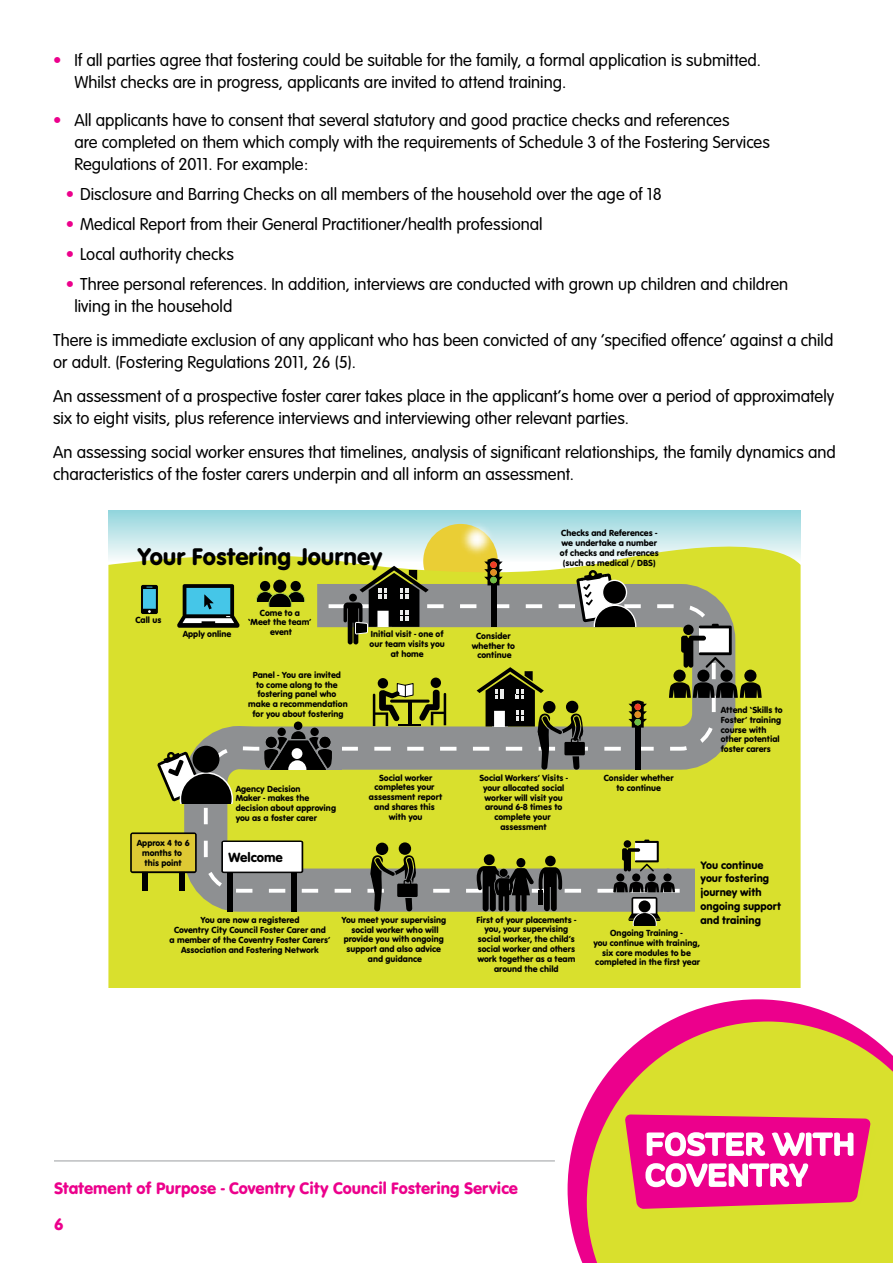
<style>
.page{position:relative;width:893px;height:1263px;background:#fff}
.page>*{position:absolute;margin:0;border:0;box-sizing:border-box;transform-origin:0 0}
.t1{font:28.65px "St Ryde";letter-spacing:.02em;color:#fff;scale:1.06 1}
.t2{font:25.05px "VAG Rundschrift D";color:#000}
.t3{font:300 18px/21.6px "VAG Rundschrift D";color:#000}
.t4{font:17.25px "VAG Rundschrift D";color:#ec008c}
.t5{font:13.8px "VAG Rundschrift D";color:#000}
.t6{font:11.4px/13.8px "VAG Rundschrift D";color:#000}
.t7{font:9.15px/9.8px "VAG Rundschrift D";color:#000;text-align:center}
.s1{color:#ec008c}
</style>
<div class="page">
<svg style="left:568px;top:999px;width:278px;height:264px"></svg>
<svg style="left:587px;top:1021px;width:306px;height:242px;background:#dec747"></svg>
<svg style="left:625px;top:1111px;width:250px;height:98px;background:#e8227d"></svg>
<hr style="left:54px;top:1160px;width:501px;height:2px;background:#bcbec0">
<div style="left:109px;top:510px;width:692px;height:71px;background:linear-gradient(to right,#a1dbe1,#a1dbe1)"></div>
<img style="left:447px;top:510px;width:61px;height:15px">
<svg style="left:108px;top:525px;width:693px;height:462px;background:#d7e256"></svg>
<svg style="left:163px;top:562px;width:594px;height:371px;background:#c9ce46"></svg>
<div style="left:667px;top:869px;width:31px;height:43px;background:#8e9092"></div>
<svg style="left:202px;top:602px;width:516px;height:293px;background:#c6cb49"></svg>
<svg style="left:576px;top:570px;width:61px;height:58px"></svg>
<div style="left:603px;top:580px;width:23px;height:24px;background:#000;border-radius:50%"></div>
<div style="left:602px;top:580px;width:25px;height:25px;border:1px solid #fff;border-radius:50%"></div>
<svg style="left:344px;top:566px;width:85px;height:78px;background:#707238"></svg>
<svg style="left:484px;top:558px;width:19px;height:31px"></svg>
<div style="left:490px;top:577px;width:7px;height:6px;background:#6ebe46;border-radius:50%"></div>
<div style="left:490px;top:561px;width:7px;height:7px;background:#ef3c28;border-radius:50%"></div>
<div style="left:490px;top:569px;width:7px;height:7px;background:#e28d24;border-radius:50%"></div>
<div style="left:491px;top:585px;width:5px;height:42px;background:#000"></div>
<svg style="left:628px;top:700px;width:19px;height:32px"></svg>
<div style="left:634px;top:719px;width:7px;height:6px;background:#6ebe46;border-radius:50%"></div>
<div style="left:634px;top:704px;width:7px;height:6px;background:#ef3c28;border-radius:50%"></div>
<div style="left:634px;top:711px;width:7px;height:7px;background:#e28d24;border-radius:50%"></div>
<div style="left:635px;top:727px;width:5px;height:42px;background:#000"></div>
<svg style="left:477px;top:667px;width:108px;height:104px;background:#7e8148"></svg>
<div style="left:399px;top:842px;width:12px;height:13px;background:#000;border-radius:50%"></div>
<div style="left:376px;top:843px;width:12px;height:12px;background:#000;border-radius:50%"></div>
<svg style="left:368px;top:853px;width:50px;height:59px;background:#656848"></svg>
<div style="left:431px;top:677px;width:10px;height:11px;background:#000;border-radius:50%"></div>
<div style="left:378px;top:678px;width:10px;height:10px;background:#000;border-radius:50%"></div>
<svg style="left:373px;top:682px;width:73px;height:44px;background:#8f9327"></svg>
<hr style="left:390px;top:700px;width:40px;height:3px;background:#000;border-radius:2px">
<hr style="left:408px;top:701px;width:3px;height:24px;background:#000">
<hr style="left:399px;top:724px;width:22px;height:2px;background:#000">
<svg style="left:157px;top:751px;width:76px;height:52px"></svg>
<div style="left:193px;top:746px;width:26px;height:27px;background:#000;border-radius:50%"></div>
<div style="left:260px;top:733px;width:81px;height:37px;background:#8e9092"></div>
<div style="left:294px;top:721px;width:8px;height:9px;background:#000;border-radius:50%"></div>
<div style="left:277px;top:728px;width:9px;height:8px;background:#000;border-radius:50%"></div>
<div style="left:310px;top:728px;width:9px;height:8px;background:#000;border-radius:50%"></div>
<svg style="left:264px;top:731px;width:68px;height:39px"></svg>
<div style="left:227px;top:856px;width:6px;height:55px;background:#000"></div>
<div style="left:291px;top:856px;width:6px;height:55px;background:#000"></div>
<svg style="left:221px;top:840px;width:82px;height:33px"></svg>
<div style="left:179px;top:862px;width:6px;height:29px;background:#000"></div>
<div style="left:142px;top:862px;width:6px;height:29px;background:#000"></div>
<svg style="left:130px;top:832px;width:67px;height:41px;background:#c2b02e"></svg>
<div style="left:725px;top:881px;width:29px;height:18px;background:#d9e02d"></div>
<svg style="left:622px;top:839px;width:37px;height:32px"></svg>
<div style="left:616px;top:873px;width:8px;height:8px;background:#000;border-radius:50%"></div>
<div style="left:632px;top:873px;width:8px;height:8px;background:#000;border-radius:50%"></div>
<div style="left:648px;top:873px;width:8px;height:8px;background:#000;border-radius:50%"></div>
<div style="left:663px;top:873px;width:8px;height:8px;background:#000;border-radius:50%"></div>
<svg style="left:613px;top:882px;width:62px;height:44px;background:#767857"></svg>
<div style="left:639px;top:900px;width:11px;height:12px;background:#000;border-radius:50%"></div>
<div style="left:695px;top:866px;width:19px;height:49px;background:#d9e02d"></div>
<svg style="left:477px;top:854px;width:85px;height:57px;background:#4d4f2d"></svg>
<div style="left:196px;top:599px;width:118px;height:12px;background:#d9e02d"></div>
<svg style="left:141px;top:585px;width:17px;height:29px"></svg>
<svg style="left:177px;top:584px;width:62px;height:44px;background:#508477"></svg>
<div style="left:291px;top:581px;width:10px;height:10px;background:#000;border-radius:50%"></div>
<div style="left:260px;top:581px;width:10px;height:10px;background:#000;border-radius:50%"></div>
<svg style="left:256px;top:591px;width:49px;height:15px"></svg>
<div style="left:273px;top:580px;width:13px;height:13px;background:#000;border-radius:50%"></div>
<svg style="left:681px;top:624px;width:51px;height:44px"></svg>
<div style="left:673px;top:670px;width:13px;height:12px;background:#000;border-radius:50%"></div>
<div style="left:697px;top:670px;width:12px;height:12px;background:#000;border-radius:50%"></div>
<div style="left:720px;top:670px;width:13px;height:12px;background:#000;border-radius:50%"></div>
<div style="left:744px;top:670px;width:12px;height:12px;background:#000;border-radius:50%"></div>
<svg style="left:669px;top:682px;width:93px;height:16px"></svg>
<p class="t3" style="left:74px;top:50px;width:688px;text-indent:-21px"><span class="s1">•</span> If all parties agree that fostering could be suitable for the family, a formal application is submitted.<br>Whilst checks are in progress, applicants are invited to attend training.</p>
<p class="t3" style="left:74px;top:110px;width:697px;text-indent:-21px"><span class="s1">•</span> All applicants have to consent that several statutory and good practice checks and references<br>are completed on them which comply with the requirements of Schedule 3 of the Fostering Services<br>Regulations of 2011. For example:</p>
<p class="t3" style="left:66px;top:183px;width:597px"><span class="s1">•</span> Disclosure and Barring Checks on all members of the household over the age of 18</p>
<p class="t3" style="left:66px;top:213px;width:478px"><span class="s1">•</span> Medical Report from their General Practitioner/health professional</p>
<p class="t3" style="left:66px;top:244px;width:170px"><span class="s1">•</span> Local authority checks</p>
<p class="t3" style="left:74px;top:274px;width:715px;text-indent:-8px"><span class="s1">•</span> Three personal references. In addition, interviews are conducted with grown up children and children living in the household</p>
<p class="t3" style="left:53px;top:330px;width:782px">There is immediate exclusion of any applicant who has been convicted of any ‘specified offence’ against a child or adult. (Fostering Regulations 2011, 26 (5).</p>
<p class="t3" style="left:53px;top:386px;width:783px">An assessment of a prospective foster carer takes place in the applicant’s home over a period of approximately six to eight visits, plus reference interviews and interviewing other relevant parties.</p>
<p class="t3" style="left:53px;top:442px;width:784px">An assessing social worker ensures that timelines, analysis of significant relationships, the family dynamics and characteristics of the foster carers underpin and all inform an assessment.</p>
<h2 class="t2" style="left:137px;top:542px;width:247px">Your Fostering Journey</h2>
<p class="t7" style="left:136px;top:615px;width:27px">Call us</p>
<p class="t7" style="left:183px;top:629px;width:50px">Apply online</p>
<p class="t7" style="left:248px;top:608px;width:65px">Come to a ‘Meet the team’ event</p>
<p class="t7" style="left:248px;top:670px;width:101px">Panel - You are invited<br>to come along to the fostering panel who make a recommendation for you about fostering</p>
<p class="t7" style="left:370px;top:629px;width:77px">Initial visit - one of our team visits you at home</p>
<p class="t7" style="left:236px;top:784px;width:102px;text-align:left">Agency Decision<br>Maker - makes the decision about approving you as a foster carer</p>
<p class="t7" style="left:369px;top:773px;width:75px">Social worker completes your assessment report and shares this with you</p>
<p class="t7" style="left:472px;top:631px;width:45px">Consider whether to continue</p>
<p class="t7" style="left:560px;top:528px;width:100px">Checks and References - we undertake a number of checks and references (such as medical / DBS)</p>
<p class="t7" style="left:479px;top:773px;width:90px">Social Workers’ Visits - your allocated social worker will visit you around 6-8 times to complete your assessment</p>
<p class="t7" style="left:604px;top:773px;width:71px">Consider whether to continue</p>
<p class="t7" style="left:721px;top:705px;width:63px;text-align:left">Attend ‘Skills to<br>Foster’ training course with other potential foster carers</p>
<p class="t7" style="left:137px;top:838px;width:54px">Approx 4 to 6 months to this point</p>
<p class="t5" style="left:228px;top:849px;width:56px">Welcome</p>
<p class="t7" style="left:170px;top:915px;width:162px">You are now a registered<br>Coventry City Council Foster Carer and<br>a member of the Coventry Foster Carers’ Association and Fostering Network</p>
<p class="t7" style="left:341px;top:915px;width:106px">You meet your supervising social worker who will provide you with ongoing support and also advice and guidance</p>
<p class="t7" style="left:476px;top:915px;width:101px">First of your placements - you, your supervising social worker, the child’s social worker and others work together as a team around the child</p>
<p class="t6" style="left:701px;top:858px;width:82px">You continue your fostering journey with ongoing support and training</p>
<p class="t7" style="left:593px;top:928px;width:108px">Ongoing Training -<br>you continue with training, six core modules to be completed in the first year</p>
<p class="t4" style="left:54px;top:1178px;width:466px">Statement of Purpose - Coventry City Council Fostering Service</p>
<p class="t4" style="left:54px;top:1214px;width:11px">6</p>
<h1 class="t1" style="left:645px;top:1127px;width:199px">FOSTER WITH</h1>
<h1 class="t1" style="left:645px;top:1158px;width:155px">COVENTRY</h1>
</div>
